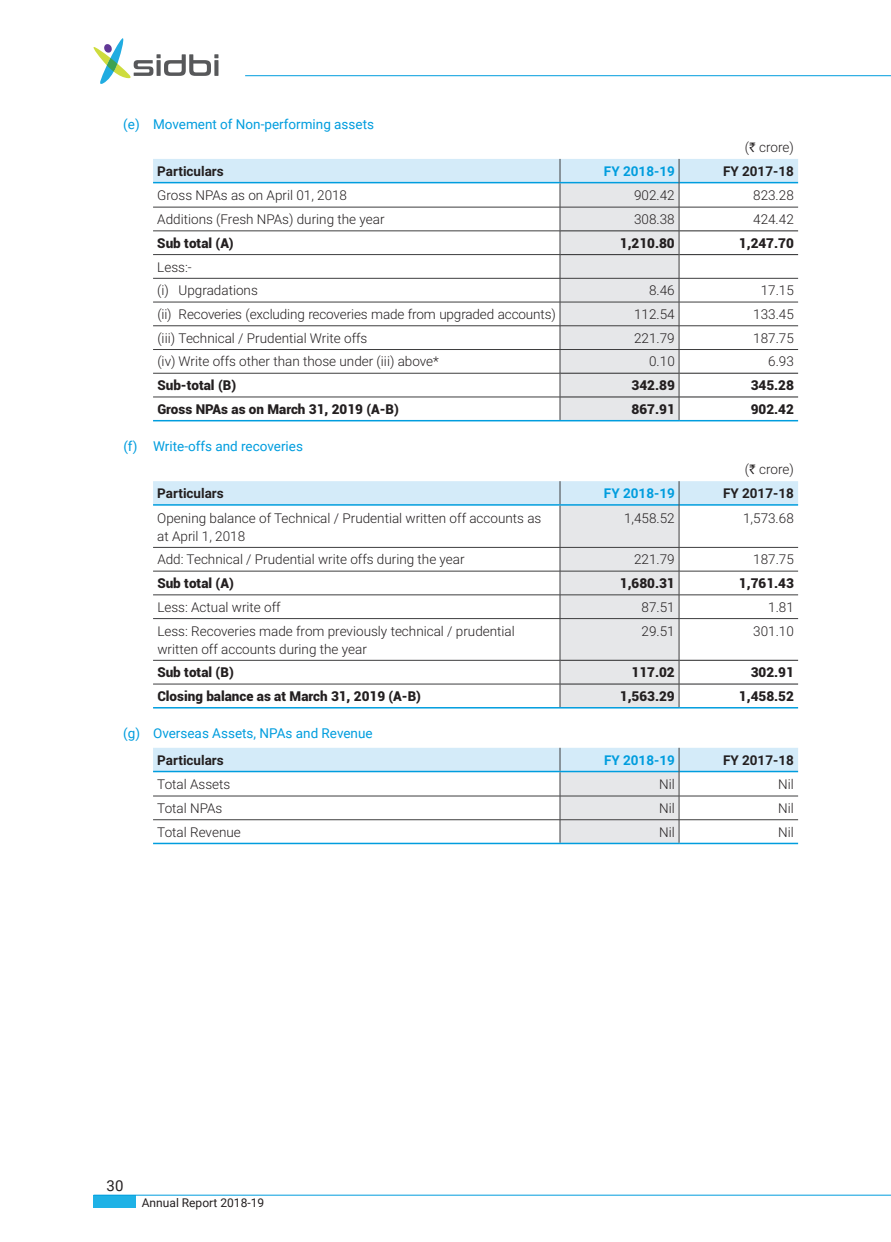
<style>
.page{position:relative;width:891px;height:1242px;background:#fff}
.page>*{position:absolute;margin:0;border:0;box-sizing:border-box;transform-origin:0 0}
.t1{font:15px "Roboto";color:#231f20}
.t2{font:300 13.5px/18px "Roboto";color:#231f20}
.t3{font:900 13.5px "Roboto";color:#231f20}
.t4{font:13.5px/27.2px "Roboto";color:#009dde}
.t5{font:700 13.5px "Roboto";color:#231f20}
.t6{font:700 13.5px "Roboto";color:#009dde}
.t7{font:12px "Roboto";color:#231f20}
.s1{font-family:"Rupee";font-weight:400}
.s2{font-weight:700;color:#231f20}
</style>
<div class="page">
<hr style="left:245px;top:75px;width:646px;height:1px;background:#009dde">
<div style="left:94px;top:1195px;width:42px;height:13px;background:#1fb2e6"></div>
<hr style="left:94px;top:1195px;width:797px;height:1px;background:#009dde">
<svg style="left:93px;top:38px;width:125px;height:46px"></svg>
<svg style="left:214px;top:60px;width:4px;height:16px"></svg>
<svg style="left:153px;top:159px;width:645px;height:262px"></svg>
<hr style="left:560px;top:707px;width:119px;height:2px;background:#009dde">
<hr style="left:679px;top:707px;width:119px;height:2px;background:#009dde">
<hr style="left:153px;top:707px;width:407px;height:2px;background:#009dde">
<svg style="left:153px;top:481px;width:645px;height:227px"></svg>
<hr style="left:560px;top:843px;width:119px;height:1px;background:#009dde">
<hr style="left:679px;top:843px;width:119px;height:1px;background:#009dde">
<hr style="left:153px;top:843px;width:407px;height:1px;background:#009dde">
<svg style="left:153px;top:748px;width:645px;height:95px"></svg>
<p class="t4" style="left:123px;top:110px;width:252px">(e) Movement of Non-performing assets</p>
<p class="t2" style="left:745px;top:138px;width:51px">(<span class="s1">`</span> crore)</p>
<p class="t5" style="left:157px;top:162px;width:68px">Particulars</p>
<p class="t6" style="left:604px;top:162px;width:72px">FY 2018-19</p>
<p class="t5" style="left:723px;top:162px;width:72px">FY 2017-18</p>
<p class="t2" style="left:157px;top:186px;width:191px">Gross NPAs as on April 01, 2018</p>
<p class="t2" style="left:634px;top:186px;width:42px">902.42</p>
<p class="t2" style="left:753px;top:186px;width:42px">823.28</p>
<p class="t2" style="left:157px;top:210px;width:229px">Additions (Fresh NPAs) during the year</p>
<p class="t2" style="left:634px;top:210px;width:42px">308.38</p>
<p class="t2" style="left:753px;top:210px;width:42px">424.42</p>
<p class="t3" style="left:157px;top:233px;width:78px">Sub total (A)</p>
<p class="t3" style="left:620px;top:233px;width:56px">1,210.80</p>
<p class="t3" style="left:739px;top:233px;width:56px">1,247.70</p>
<p class="t2" style="left:157px;top:254px;width:102px;line-height:23.7px">Less:-<br>(i) Upgradations</p>
<p class="t2" style="left:649px;top:281px;width:27px">8.46</p>
<p class="t2" style="left:761px;top:281px;width:35px">17.15</p>
<p class="t2" style="left:157px;top:305px;width:400px">(ii) Recoveries (excluding recoveries made from upgraded accounts)</p>
<p class="t2" style="left:634px;top:305px;width:42px">112.54</p>
<p class="t2" style="left:753px;top:305px;width:42px">133.45</p>
<p class="t2" style="left:157px;top:328px;width:212px">(iii) Technical / Prudential Write offs</p>
<p class="t2" style="left:634px;top:328px;width:42px">221.79</p>
<p class="t2" style="left:753px;top:328px;width:42px">187.75</p>
<p class="t2" style="left:157px;top:352px;width:283px">(iv) Write offs other than those under (iii) above*</p>
<p class="t2" style="left:649px;top:352px;width:27px">0.10</p>
<p class="t2" style="left:768px;top:352px;width:27px">6.93</p>
<p class="t3" style="left:157px;top:376px;width:80px">Sub-total (B)</p>
<p class="t3" style="left:632px;top:376px;width:45px">342.89</p>
<p class="t3" style="left:751px;top:376px;width:45px">345.28</p>
<p class="t3" style="left:157px;top:400px;width:243px">Gross NPAs as on March 31, 2019 (A-B)</p>
<p class="t3" style="left:632px;top:400px;width:45px">867.91</p>
<p class="t3" style="left:751px;top:400px;width:45px">902.42</p>
<p class="t4" style="left:123px;top:433px;width:181px">(f) Write-offs and recoveries</p>
<p class="t2" style="left:745px;top:460px;width:51px">(<span class="s1">`</span> crore)</p>
<p class="t5" style="left:157px;top:484px;width:68px">Particulars</p>
<p class="t6" style="left:604px;top:484px;width:72px">FY 2018-19</p>
<p class="t5" style="left:723px;top:484px;width:72px">FY 2017-18</p>
<p class="t2" style="left:157px;top:508px;width:386px">Opening balance of Technical / Prudential written off accounts as at April 1, 2018</p>
<p class="t2" style="left:624px;top:508px;width:52px">1,458.52</p>
<p class="t2" style="left:743px;top:508px;width:52px">1,573.68</p>
<p class="t2" style="left:157px;top:550px;width:309px">Add: Technical / Prudential write offs during the year</p>
<p class="t2" style="left:634px;top:550px;width:42px">221.79</p>
<p class="t2" style="left:753px;top:550px;width:42px">187.75</p>
<p class="t3" style="left:157px;top:574px;width:78px">Sub total (A)</p>
<p class="t3" style="left:620px;top:574px;width:56px">1,680.31</p>
<p class="t3" style="left:739px;top:574px;width:56px">1,761.43</p>
<p class="t2" style="left:157px;top:597px;width:125px">Less: Actual write off</p>
<p class="t2" style="left:642px;top:597px;width:35px">87.51</p>
<p class="t2" style="left:768px;top:597px;width:27px">1.81</p>
<p class="t2" style="left:157px;top:621px;width:359px">Less: Recoveries made from previously technical / prudential written off accounts during the year</p>
<p class="t2" style="left:642px;top:621px;width:35px">29.51</p>
<p class="t2" style="left:753px;top:621px;width:42px">301.10</p>
<p class="t3" style="left:157px;top:663px;width:78px">Sub total (B)</p>
<p class="t3" style="left:632px;top:663px;width:45px">117.02</p>
<p class="t3" style="left:751px;top:663px;width:45px">302.91</p>
<p class="t3" style="left:157px;top:687px;width:265px">Closing balance as at March 31, 2019 (A-B)</p>
<p class="t3" style="left:620px;top:687px;width:56px">1,563.29</p>
<p class="t3" style="left:739px;top:687px;width:56px">1,458.52</p>
<p class="t4" style="left:157px;top:719px;width:217px;text-indent:-34px">(g) Overseas Assets, NPAs and Revenue<br><span class="s2">Particulars</span></p>
<p class="t6" style="left:604px;top:750px;width:72px">FY 2018-19</p>
<p class="t5" style="left:723px;top:750px;width:72px">FY 2017-18</p>
<p class="t2" style="left:157px;top:775px;width:75px">Total Assets</p>
<p class="t2" style="left:659px;top:775px;width:17px">Nil</p>
<p class="t2" style="left:778px;top:775px;width:17px">Nil</p>
<p class="t2" style="left:157px;top:799px;width:67px">Total NPAs</p>
<p class="t2" style="left:659px;top:799px;width:17px">Nil</p>
<p class="t2" style="left:778px;top:799px;width:17px">Nil</p>
<p class="t2" style="left:157px;top:822px;width:85px">Total Revenue</p>
<p class="t2" style="left:659px;top:822px;width:17px">Nil</p>
<p class="t2" style="left:778px;top:822px;width:17px">Nil</p>
<p class="t1" style="left:107px;top:1175px;width:18px">30</p>
<p class="t7" style="left:142px;top:1195px;width:124px">Annual Report 2018-19</p>
</div>
